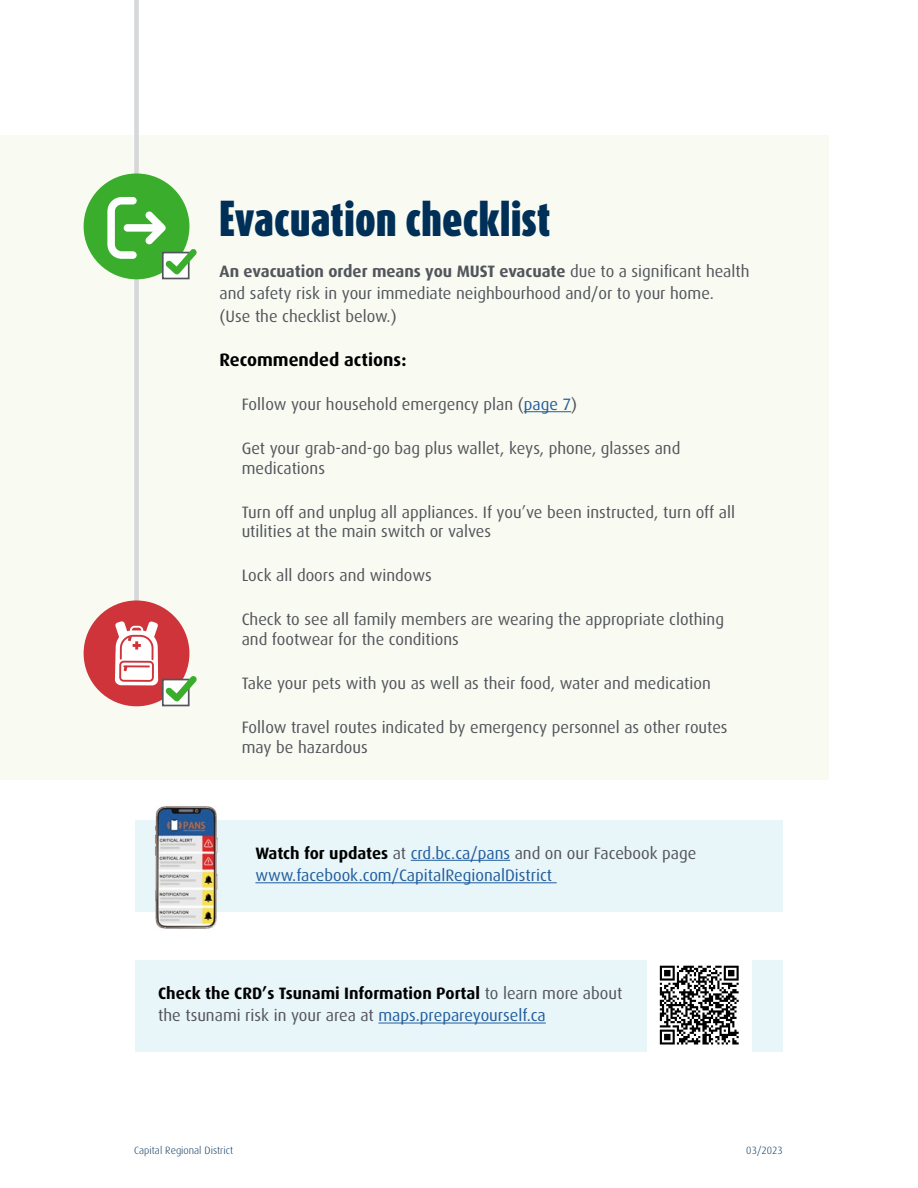
<style>
.page{position:relative;width:918px;height:1188px;background:#fff}
.page>*{position:absolute;margin:0;border:0;box-sizing:border-box;transform-origin:0 0}
.t1{font:900 42px "Dax Compact Pro";color:#003057}
.t2{font:700 18px "Dax OT";color:#000}
.t3{font:16.5px/19.5px "Dax OT";color:#52555b}
.t4{font:16.5px/22.5px "Dax OT";color:#215e9e}
.t5{font:300 10.5px "Dax OT";color:#003057}
.s1{font-weight:700}
.s2{color:#215e9e}
.s3{font-weight:700;color:#000}
.s4{color:#52555b}
</style>
<div class="page">
<div style="left:0;top:135px;width:829px;height:645px;background:#f9faf2"></div>
<div style="left:134px;top:0;width:5px;height:610px;background:#d5d7d9"></div>
<div style="left:84px;top:173px;width:105px;height:106px;background:#3aad2c;border-radius:50%"></div>
<div style="left:84px;top:600px;width:105px;height:106px;background:#ce343a;border-radius:50%"></div>
<svg style="left:115px;top:621px;width:43px;height:64px"></svg>
<div style="left:162px;top:252px;width:28px;height:27px;background:#fff;border:2px solid #52555b"></div>
<div style="left:162px;top:679px;width:28px;height:27px;background:#fff;border:2px solid #52555b"></div>
<svg style="left:166px;top:676px;width:31px;height:25px"></svg>
<svg style="left:107px;top:197px;width:90px;height:77px"></svg>
<hr style="left:524px;top:411px;width:47px;height:1px;background:#215e9e">
<div style="left:135px;top:820px;width:648px;height:92px;background:#e8f5f9"></div>
<div style="left:135px;top:960px;width:648px;height:92px;background:#e8f5f9"></div>
<hr style="left:411px;top:860px;width:99px;height:1px;background:#215e9e">
<hr style="left:255px;top:882px;width:302px;height:1px;background:#215e9e">
<hr style="left:378px;top:1023px;width:168px;height:1px;background:#215e9e">
<img style="left:155px;top:806px;width:63px;height:123px">
<div style="left:647px;top:953px;width:105px;height:105px;background:#fff"></div>
<svg style="left:659px;top:965px;width:80px;height:80px"></svg>
<h1 class="t1" style="left:219px;top:190px;width:333px">Evacuation checklist</h1>
<p class="t3" style="left:220px;top:257px;width:531px;line-height:22.5px"><span class="s1">An evacuation order means you MUST evacuate</span> due to a significant health and safety risk in your immediate neighbourhood and/or to your home.<br>(Use the checklist below.)</p>
<p class="t2" style="left:220px;top:343px;width:188px">Recommended actions:</p>
<p class="t3" style="left:242px;top:392px;width:337px">Follow your household emergency plan (<span class="s2">page 7</span>)</p>
<p class="t3" style="left:242px;top:436px;width:440px">Get your grab-and-go bag plus wallet, keys, phone, glasses and medications</p>
<p class="t3" style="left:242px;top:499px;width:495px">Turn off and unplug all appliances. If you’ve been instructed, turn off all utilities at the main switch or valves</p>
<p class="t3" style="left:242px;top:563px;width:192px">Lock all doors and windows</p>
<p class="t3" style="left:242px;top:607px;width:484px">Check to see all family members are wearing the appropriate clothing and footwear for the conditions</p>
<p class="t3" style="left:242px;top:671px;width:471px">Take your pets with you as well as their food, water and medication</p>
<p class="t3" style="left:242px;top:715px;width:487px">Follow travel routes indicated by emergency personnel as other routes may be hazardous</p>
<p class="t4" style="left:255px;top:839px;width:443px"><span class="s3">Watch for updates</span> <span class="s4">at</span> crd.bc.ca/pans <span class="s4">and on our Facebook page </span>www.facebook.com/CapitalRegionalDistrict</p>
<p class="t3" style="left:158px;top:979px;width:466px;line-height:22.5px"><span class="s3">Check the CRD’s Tsunami Information Portal</span> to learn more about the tsunami risk in your area at <span class="s2">maps.prepareyourself.ca</span></p>
<p class="t5" style="left:134px;top:1140px;width:100px">Capital Regional District</p>
<p class="t5" style="left:746px;top:1140px;width:38px">03/2023</p>
</div>
